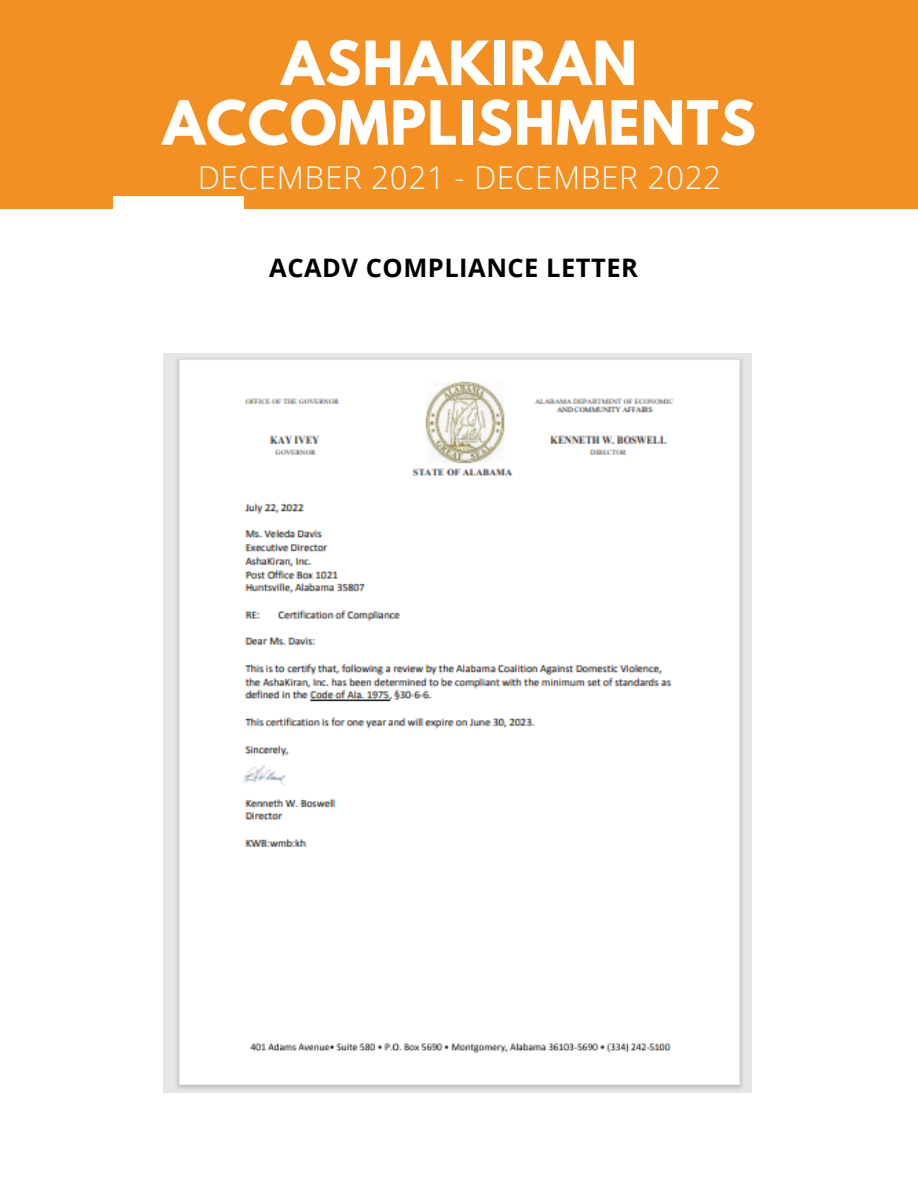
<style>
.page{position:relative;width:918px;height:1188px;background:#fff}
.page>*{position:absolute;margin:0;border:0;box-sizing:border-box;transform-origin:0 0}
.t1{font:700 54px/59.7px "League Spartan";letter-spacing:.02em;color:#fff;text-align:center}
.t2{font:300 31.5px "Open Sans";letter-spacing:.02em;color:#fff}
.t3{font:700 25.5px "Open Sans";letter-spacing:.02em;color:#000}
</style>
<div class="page">
<div style="left:0;top:0;width:918px;height:209px;background:#f49021"></div>
<div style="left:114px;top:197px;width:130px;height:12px;background:#fff"></div>
<img style="left:163px;top:353px;width:589px;height:740px">
<h1 class="t1" style="left:163px;top:40px;width:595px">ASHAKIRAN<br>ACCOMPLISHMENTS</h1>
<p class="t2" style="left:198px;top:155px;width:525px">DECEMBER 2021 - DECEMBER 2022</p>
<p class="t3" style="left:269px;top:250px;width:370px">ACADV COMPLIANCE LETTER</p>
</div>
